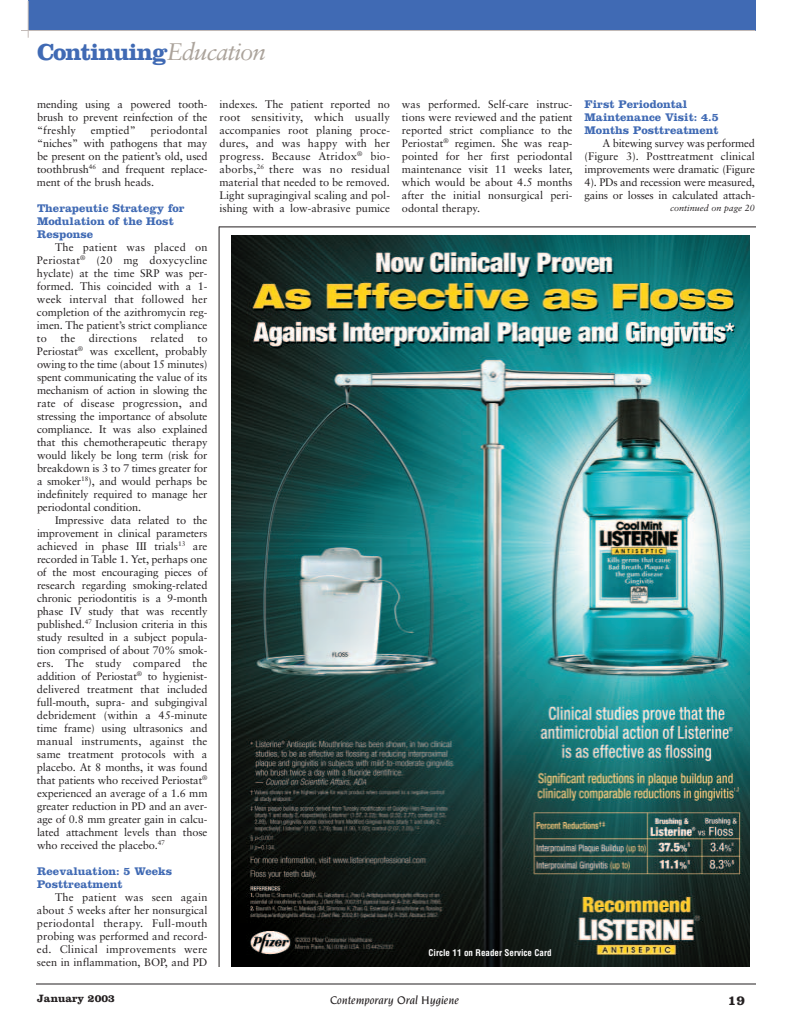
<style>
.page{position:relative;width:792px;height:1035px;background:#fff}
.page>*{position:absolute;margin:0;border:0;box-sizing:border-box;transform-origin:0 0}
.t1{font:700 24px "Clarendon";letter-spacing:-.045em;color:#406ab4}
.t2{font:700 14px "Clarendon";color:#231f20}
.t3{font:italic 500 12px "Novarese";color:#231f20}
.t4{font:700 11.5px/13px "Clarendon";color:#406ab4}
.t5{font:11px/13px "Sabon";letter-spacing:-.005em;color:#231f20;text-align:justify}
.t6{font:700 11px "Clarendon";color:#231f20}
.t7{font:11px "Sabon";letter-spacing:.015em;color:#231f20}
.t8{font:700 condensed 9px "Helvetica";color:#fff}
.t9{font:italic 9px "Sabon";color:#231f20}
.s1{font-family:"Sabon";font-weight:400;font-style:italic;color:#aba39b}
</style>
<div class="page">
<hr style="left:36px;top:984px;width:720px;height:1px;background:#231f20">
<div style="left:28px;top:0;width:727px;height:31px;background:#406ab4"></div>
<hr style="left:21px;top:30px;width:734px;height:1px;background:#c2bab7">
<hr style="left:28px;top:1px;width:1px;height:37px;background:#c2bab7">
<hr style="left:219px;top:226px;width:1px;height:741px;background:#231f20">
<hr style="left:219px;top:227px;width:537px;height:1px;background:#231f20">
<img style="left:231px;top:236px;width:518px;height:731px">
<h1 class="t1" style="left:37px;top:44px;width:230px">Continuing<span class="s1">Education</span></h1>
<p class="t5" style="left:37px;top:99px;width:172px">mending using a powered tooth&shy;brush to prevent reinfection of the “freshly</p>
<p class="t5" style="left:37px;top:125px;width:172px;text-indent:114px">periodontal “niches” with pathogens that may be present on the patient’s old, used toothbrush<sup>46</sup> and frequent replace&shy;ment of the brush heads.</p>
<p class="t4" style="left:37px;top:203px;width:149px">Therapeutic Strategy for<br>Modulation of the Host<br>Response</p>
<p class="t5" style="left:37px;top:242px;width:172px;text-indent:18px">The patient was placed on Periostat<sup>®</sup> (20 mg doxycycline hyclate) at the time SRP was per&shy;formed. This coincided with a 1- week interval that followed her completion of the azithromycin reg&shy;imen. The patient’s strict compliance to the directions related to Periostat<sup>®</sup> was excellent, probably owing to the time (about 15 minutes) spent communicating the value of its mechanism of action in slowing the rate of disease progression, and stressing the importance of absolute compliance. It was also explained that this chemotherapeutic therapy would likely be long term (risk for breakdown is 3 to 7 times greater for a smoker<sup>18</sup>), and would perhaps be indefinitely required to manage her periodontal condition.</p>
<p class="t5" style="left:37px;top:515px;width:172px;text-indent:18px">Impressive data related to the improvement in clinical parameters achieved in phase III trials<sup>13</sup> are recorded in Table 1. Yet, perhaps one of the most encouraging pieces of research regarding smoking-related chronic periodontitis is a 9-month phase IV study that was recently published.<sup>47</sup> Inclusion criteria in this study resulted in a subject popula&shy;tion comprised of about 70% smok&shy;ers. The study compared the addition of Periostat<sup>®</sup> to hygienist&shy;delivered treatment that included full-mouth, supra- and subgingival debridement (within a 45-minute time frame) using ultrasonics and manual instruments, against the same treatment protocols with a placebo. At 8 months, it was found that patients who received Periostat<sup>® </sup>experienced an average of a 1.6 mm greater reduction in PD and an aver&shy;age of 0.8 mm greater gain in calcu&shy;lated attachment levels than those who received the placebo.<sup>47</sup></p>
<p class="t4" style="left:37px;top:866px;width:137px">Reevaluation: 5 Weeks<br>Posttreatment</p>
<p class="t5" style="left:37px;top:892px;width:172px;text-indent:18px">The patient was seen again about 5 weeks after her nonsurgical periodontal therapy. Full-mouth probing was performed and record&shy;ed. Clinical improvements were seen in inflammation, BOP, and PD</p>
<p class="t7" style="left:91px;top:126px;width:47px">emptied”</p>
<p class="t5" style="left:219px;top:99px;width:172px">indexes. The patient reported no root sensitivity, which usually accompanies root planing proce&shy;dures, and was happy with her progress. Because Atridox<sup>®</sup> bio&shy;aborbs,<sup>26</sup> there was no residual material that needed to be removed.<br>Light supragingival scaling and pol&shy;ishing with a low-abrasive pumice</p>
<p class="t5" style="left:402px;top:99px;width:172px">was performed. Self-care instruc&shy;tions were reviewed and the patient reported strict compliance to the Periostat<sup>®</sup> regimen. She was reap&shy;pointed for her first periodontal maintenance visit 11 weeks later, which would be about 4.5 months after the initial nonsurgical peri&shy;odontal therapy.</p>
<p class="t4" style="left:584px;top:99px;width:136px">First Periodontal<br>Maintenance Visit: 4.5<br>Months Posttreatment</p>
<p class="t5" style="left:584px;top:138px;width:172px;text-indent:18px">A bitewing survey was performed (Figure 3). Posttreatment clinical improvements were dramatic (Figure 4). PDs and recession were measured, gains or losses in calculated attach-</p>
<p class="t9" style="left:670px;top:204px;width:86px">continued on page 20</p>
<p class="t8" style="left:429px;top:949px;width:125px">Circle 11 on Reader Service Card</p>
<p class="t6" style="left:37px;top:995px;width:79px">January 2003</p>
<p class="t3" style="left:330px;top:995px;width:131px">Contemporary Oral Hygiene</p>
<p class="t2" style="left:728px;top:995px;width:19px">19</p>
</div>
